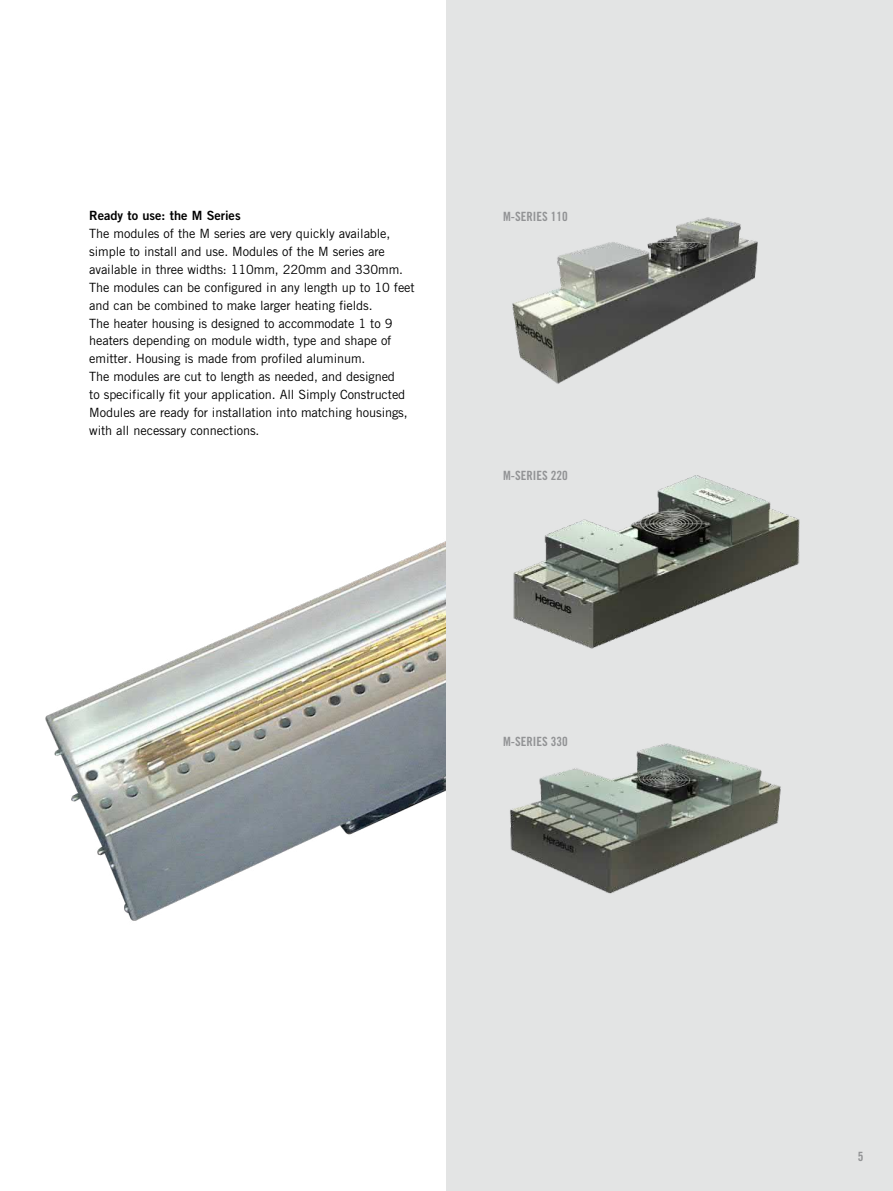
<style>
.page{position:relative;width:893px;height:1191px;background:#fff}
.page>*{position:absolute;margin:0;border:0;box-sizing:border-box;transform-origin:0 0}
.t1{font:12.75px/17.9px "Trade Gothic LT Std";letter-spacing:-.01em;color:#000}
.t2{font:12.75px "Trade Gothic LT Std Bd Cn 20";color:#929395}
.t3{font:12.75px "Trade Gothic LT Std Bd 2";color:#000}
</style>
<div class="page">
<img style="left:45px;top:541px;width:401px;height:380px">
<div style="left:446px;top:0;width:447px;height:1191px;background:#e3e4e4"></div>
<img style="left:512px;top:217px;width:246px;height:167px">
<img style="left:513px;top:475px;width:287px;height:174px">
<img style="left:510px;top:743px;width:271px;height:151px">
<p class="t3" style="left:89px;top:208px;width:153px">Ready to use: the M Series</p>
<p class="t1" style="left:89px;top:225px;width:327px">The modules of the M series are very quickly available, simple to install and use. Modules of the M series are available in three widths: 110mm, 220mm and 330mm.<br>The modules can be configured in any length up to 10 feet and can be combined to make larger heating fields.<br>The heater housing is designed to accommodate 1 to 9 heaters depending on module width, type and shape of emitter. Housing is made from profiled aluminum.<br>The modules are cut to length as needed, and designed<br>to specifically fit your application. All Simply Constructed Modules are ready for installation into matching housings, with all necessary connections.</p>
<p class="t2" style="left:503px;top:208px;width:66px">M-SERIES 110</p>
<p class="t2" style="left:503px;top:468px;width:66px">M-SERIES 220</p>
<p class="t2" style="left:503px;top:734px;width:66px">M-SERIES 330</p>
<p class="t2" style="left:858px;top:1148px;width:7px">5</p>
</div>
